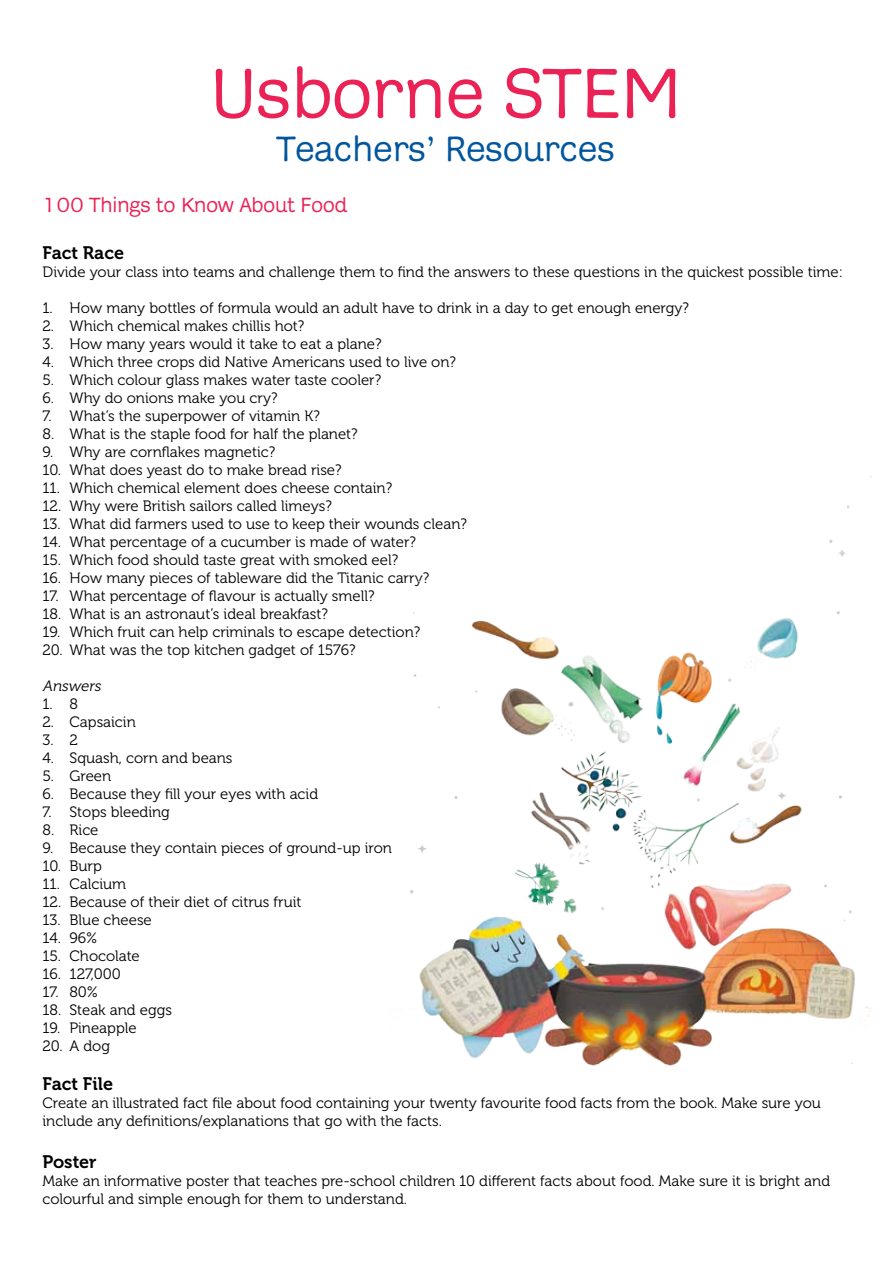
<style>
.page{position:relative;width:893px;height:1263px;background:#fff}
.page>*{position:absolute;margin:0;border:0;box-sizing:border-box;transform-origin:0 0}
.t1{font:72px "Adesso";color:#eb2256}
.t2{font:36px "Adesso";color:#01569e}
.t3{font:21px "Adesso";color:#eb2256}
.t4{font:18px "Museo 700";color:#000}
.t5{font:15px/18px "Museo 300";color:#000}
.t6{font:italic 15px "Museo 300";color:#000}
</style>
<div class="page">
<img style="left:410px;top:476px;width:461px;height:590px">
<h1 class="t1" style="left:210px;top:51px;width:474px">Usborne STEM</h1>
<h2 class="t2" style="left:277px;top:128px;width:340px">Teachers’ Resources</h2>
<h3 class="t3" style="left:43px;top:193px;width:306px">100 Things to Know About Food</h3>
<p class="t4" style="left:43px;top:242px;width:83px">Fact Race</p>
<p class="t5" style="left:43px;top:263px;width:802px">Divide your class into teams and challenge them to find the answers to these questions in the quickest possible time:</p>
<p class="t5" style="left:43px;top:299px;width:648px">1. How many bottles of formula would an adult have to drink in a day to get enough energy?</p>
<p class="t5" style="left:43px;top:317px;width:263px">2. Which chemical makes chillis hot?</p>
<p class="t5" style="left:43px;top:335px;width:341px">3. How many years would it take to eat a plane?</p>
<p class="t5" style="left:43px;top:353px;width:415px">4. Which three crops did Native Americans used to live on?</p>
<p class="t5" style="left:43px;top:371px;width:340px">5. Which colour glass makes water taste cooler?</p>
<p class="t5" style="left:43px;top:389px;width:237px">6. Why do onions make you cry?</p>
<p class="t5" style="left:43px;top:407px;width:279px">7. What’s the superpower of vitamin K?</p>
<p class="t5" style="left:43px;top:425px;width:317px">8. What is the staple food for half the planet?</p>
<p class="t5" style="left:43px;top:443px;width:234px">9. Why are cornflakes magnetic?</p>
<p class="t5" style="left:43px;top:461px;width:301px">10. What does yeast do to make bread rise?</p>
<p class="t5" style="left:43px;top:479px;width:351px">11. Which chemical element does cheese contain?</p>
<p class="t5" style="left:43px;top:497px;width:291px">12. Why were British sailors called limeys?</p>
<p class="t5" style="left:43px;top:515px;width:426px">13. What did farmers used to use to keep their wounds clean?</p>
<p class="t5" style="left:43px;top:533px;width:375px">14. What percentage of a cucumber is made of water?</p>
<p class="t5" style="left:43px;top:551px;width:357px">15. Which food should taste great with smoked eel?</p>
<p class="t5" style="left:43px;top:569px;width:388px">16. How many pieces of tableware did the Titanic carry?</p>
<p class="t5" style="left:43px;top:587px;width:333px">17. What percentage of flavour is actually smell?</p>
<p class="t5" style="left:43px;top:605px;width:287px">18. What is an astronaut’s ideal breakfast?</p>
<p class="t5" style="left:43px;top:623px;width:379px">19. Which fruit can help criminals to escape detection?</p>
<p class="t5" style="left:43px;top:641px;width:315px">20. What was the top kitchen gadget of 1576?</p>
<p class="t6" style="left:43px;top:677px;width:63px">Answers</p>
<p class="t5" style="left:43px;top:695px;width:37px">1. 8</p>
<p class="t5" style="left:43px;top:713px;width:95px">2. Capsaicin</p>
<p class="t5" style="left:43px;top:731px;width:37px">3. 2</p>
<p class="t5" style="left:43px;top:749px;width:192px">4. Squash, corn and beans</p>
<p class="t5" style="left:43px;top:767px;width:70px">5. Green</p>
<p class="t5" style="left:43px;top:785px;width:277px">6. Because they fill your eyes with acid</p>
<p class="t5" style="left:43px;top:803px;width:129px">7. Stops bleeding</p>
<p class="t5" style="left:43px;top:821px;width:57px">8. Rice</p>
<p class="t5" style="left:43px;top:839px;width:351px">9. Because they contain pieces of ground-up iron</p>
<p class="t5" style="left:43px;top:857px;width:61px">10. Burp</p>
<p class="t5" style="left:43px;top:875px;width:85px">11. Calcium</p>
<p class="t5" style="left:43px;top:893px;width:261px">12. Because of their diet of citrus fruit</p>
<p class="t5" style="left:43px;top:911px;width:111px">13. Blue cheese</p>
<p class="t5" style="left:43px;top:929px;width:56px">14. 96%</p>
<p class="t5" style="left:43px;top:947px;width:99px">15. Chocolate</p>
<p class="t5" style="left:43px;top:965px;width:80px">16. 127,000</p>
<p class="t5" style="left:43px;top:983px;width:57px">17. 80%</p>
<p class="t5" style="left:43px;top:1001px;width:131px">18. Steak and eggs</p>
<p class="t5" style="left:43px;top:1019px;width:96px">19. Pineapple</p>
<p class="t5" style="left:43px;top:1037px;width:69px">20. A dog</p>
<p class="t4" style="left:43px;top:1073px;width:72px">Fact File</p>
<p class="t5" style="left:43px;top:1094px;width:780px">Create an illustrated fact file about food containing your twenty favourite food facts from the book. Make sure you include any definitions/explanations that go with the facts.</p>
<p class="t4" style="left:43px;top:1151px;width:56px">Poster</p>
<p class="t5" style="left:43px;top:1172px;width:789px">Make an informative poster that teaches pre-school children 10 different facts about food. Make sure it is bright and colourful and simple enough for them to understand.</p>
</div>
